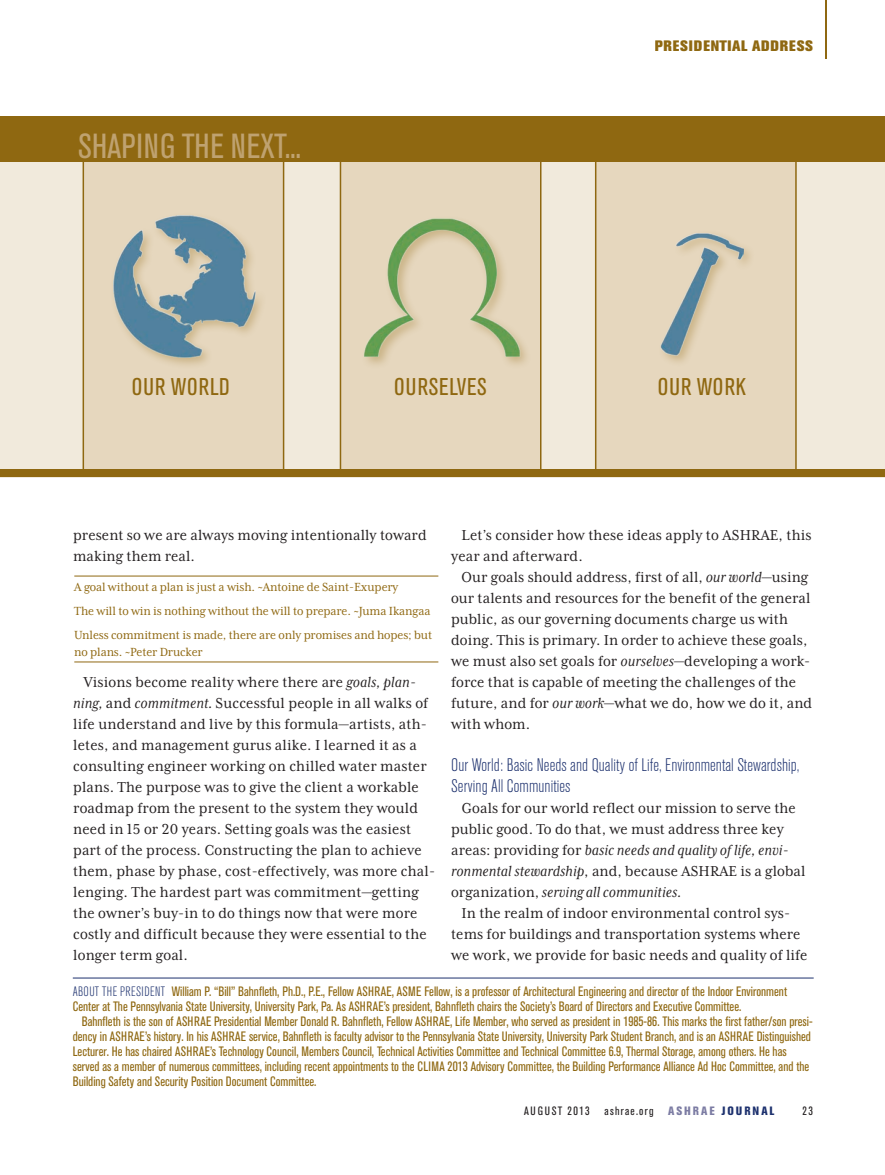
<style>
.page{position:relative;width:885px;height:1175px;background:#fff}
.page>*{position:absolute;margin:0;border:0;box-sizing:border-box;transform-origin:0 0}
.title__column__adjus{font:condensed 34.5px "Akzidenz Grotesk BE";letter-spacing:.01em;color:#bfa270}
.subhead_standard{font:condensed 24px "Akzidenz Grotesk BE";letter-spacing:.03em;color:#8f6811}
.info_box_subhead_2_n{font:300 condensed 18px/21px "Akzidenz Grotesk BE";letter-spacing:.005em;color:#1d316e}
.text_indent{font:16.5px/21px "Mrs Eaves XL Serif Nar OT";letter-spacing:.01em;color:#231f20}
.t1{font:800 15px "Akzidenz Grotesk BE";letter-spacing:.06em;color:#8f6811}
.t2{font:condensed 13.5px/15px "Akzidenz Grotesk BE";color:#8f6811}
.text_small{font:13.5px/24px "Mrs Eaves XL Serif Nar OT";letter-spacing:-.01em;color:#8f6811}
.running_foot{font:condensed 12px "Akzidenz Grotesk BE";letter-spacing:.115em;color:#231f20}
.s1{font-style:italic}
.s2{font-weight:300;color:#1d316e}
.s3{font-weight:800;color:#7c7ca3}
.s4{font-weight:800;color:#1d316e}
</style>
<div class="page">
<hr style="left:824px;top:0;width:2px;height:58px;background:#8f6811">
<div style="left:0;top:117px;width:884px;height:360px;background:#f1eadc"></div>
<div style="left:594px;top:122px;width:202px;height:350px;background:#e6d7be;border:2px solid #8f6811"></div>
<div style="left:339px;top:122px;width:202px;height:350px;background:#e6d7be;border:2px solid #8f6811"></div>
<div style="left:82px;top:120px;width:202px;height:352px;background:#e6d7be;border:2px solid #8f6811"></div>
<div style="left:110px;top:212px;width:157px;height:157px;background:#8f6811;opacity:.31"></div>
<img style="left:113px;top:215px;width:150px;height:142px">
<div style="left:0;top:122px;width:884px;height:40px;background:#8f6811"></div>
<div style="left:361px;top:215px;width:170px;height:153px;background:#8f6811;opacity:.31"></div>
<img style="left:341px;top:219px;width:190px;height:138px">
<div style="left:657px;top:229px;width:98px;height:138px;background:#8f6811;opacity:.31"></div>
<img style="left:594px;top:226px;width:149px;height:131px">
<div style="left:0;top:116px;width:884px;height:8px;background:#8f6811"></div>
<div style="left:0;top:469px;width:884px;height:7px;background:#8f6811"></div>
<hr style="left:73px;top:977px;width:740px;height:1px;background:#1d316e">
<hr style="left:74px;top:576px;width:364px;height:1px;background:#8f6811">
<hr style="left:74px;top:661px;width:364px;height:1px;background:#8f6811">
<p class="title__column__adjus" style="left:78px;top:126px;width:225px">SHAPING THE NEXT...</p>
<p class="t1" style="left:654px;top:37px;width:160px">PRESIDENTIAL ADDRESS</p>
<p class="subhead_standard" style="left:132px;top:373px;width:99px">OUR WORLD</p>
<p class="subhead_standard" style="left:394px;top:373px;width:94px">OURSELVES</p>
<p class="subhead_standard" style="left:657px;top:373px;width:90px">OUR WORK</p>
<p class="text_indent" style="left:73px;top:525px;width:355px">present so we are always moving intentionally toward making them real.</p>
<p class="text_small" style="left:74px;top:575px;width:359px">A goal without a plan is just a wish. ~Antoine de Saint-Exupery<br>The will to win is nothing without the will to prepare. ~Juma Ikangaa<br>Unless commitment is made, there are only promises and hopes; but</p>
<p class="text_small" style="left:74px;top:639px;width:130px">no plans. ~Peter Drucker</p>
<p class="text_indent" style="left:73px;top:672px;width:363px;text-indent:10px">Visions become reality where there are <span class="s1">goals, plan&shy;ning,</span> and <span class="s1">commitment.</span> Successful people in all walks of life understand and live by this formula—artists, ath&shy;letes, and management gurus alike. I learned it as a consulting engineer working on chilled water master plans. The purpose was to give the client a workable roadmap from the present to the system they would need in 15 or 20 years. Setting goals was the easiest part of the process. Constructing the plan to achieve them, phase by phase, cost-effectively, was more chal&shy;lenging. The hardest part was commitment—getting the owner’s buy-in to do things now that were more costly and difficult because they were essential to the longer term goal.</p>
<p class="text_indent" style="left:451px;top:525px;width:362px;text-indent:10px">Let’s consider how these ideas apply to ASHRAE, this year and afterward.</p>
<p class="text_indent" style="left:451px;top:567px;width:362px;text-indent:10px">Our goals should address, first of all, <span class="s1">our world</span>—using our talents and resources for the benefit of the general public, as our governing documents charge us with doing. This is primary. In order to achieve these goals, we must also set goals for <span class="s1">ourselves</span>—developing a work&shy;force that is capable of meeting the challenges of the future, and for <span class="s1">our work</span>—what we do, how we do it, and with whom.</p>
<p class="info_box_subhead_2_n" style="left:451px;top:755px;width:350px">Our World: Basic Needs and Quality of Life, Environmental Stewardship,<br>Serving All Communities</p>
<p class="text_indent" style="left:451px;top:798px;width:356px;text-indent:10px">Goals for our world reflect our mission to serve the public good. To do that, we must address three key areas: providing for <span class="s1">basic needs and quality of life, envi&shy;ronmental stewardship</span>, and, because ASHRAE is a global organization, <span class="s1">serving all communities.</span></p>
<p class="text_indent" style="left:451px;top:903px;width:358px;text-align:center">In the realm of indoor environmental control sys&shy;tems for buildings and transportation systems where we work, we provide for basic needs and quality of life</p>
<p class="t2" style="left:73px;top:984px;width:715px"><span class="s2">ABOUT THE PRESIDENT</span> William P. “Bill” Bahnfleth, Ph.D., P.E., Fellow ASHRAE, ASME Fellow, is a professor of Architectural Engineering and director of the Indoor Environment<br>Center at The Pennsylvania State University, University Park, Pa. As ASHRAE’s president, Bahnfleth chairs the Society’s Board of Directors and Executive Committee.</p>
<p class="t2" style="left:73px;top:1014px;width:741px;text-indent:9px">Bahnfleth is the son of ASHRAE Presidential Member Donald R. Bahnfleth, Fellow ASHRAE, Life Member, who served as president in 1985-86. This marks the first father/son presi&shy;dency in ASHRAE’s history. In his ASHRAE service, Bahnfleth is faculty advisor to the Pennsylvania State University, University Park Student Branch, and is an ASHRAE Distinguished Lecturer. He has chaired ASHRAE’s Technology Council, Members Council, Technical Activities Committee and Technical Committee 6.9, Thermal Storage, among others. He has served as a member of numerous committees, including recent appointments to the CLIMA 2013 Advisory Committee, the Building Performance Alliance Ad Hoc Committee, and the Building Safety and Security Position Document Committee.</p>
<p class="running_foot" style="left:524px;top:1104px;width:252px">AUGUST 2013 ashrae.org <span class="s3">ASHRAE</span> <span class="s4">JOURNAL</span></p>
<p class="running_foot" style="left:802px;top:1104px;width:12px">23</p>
</div>
